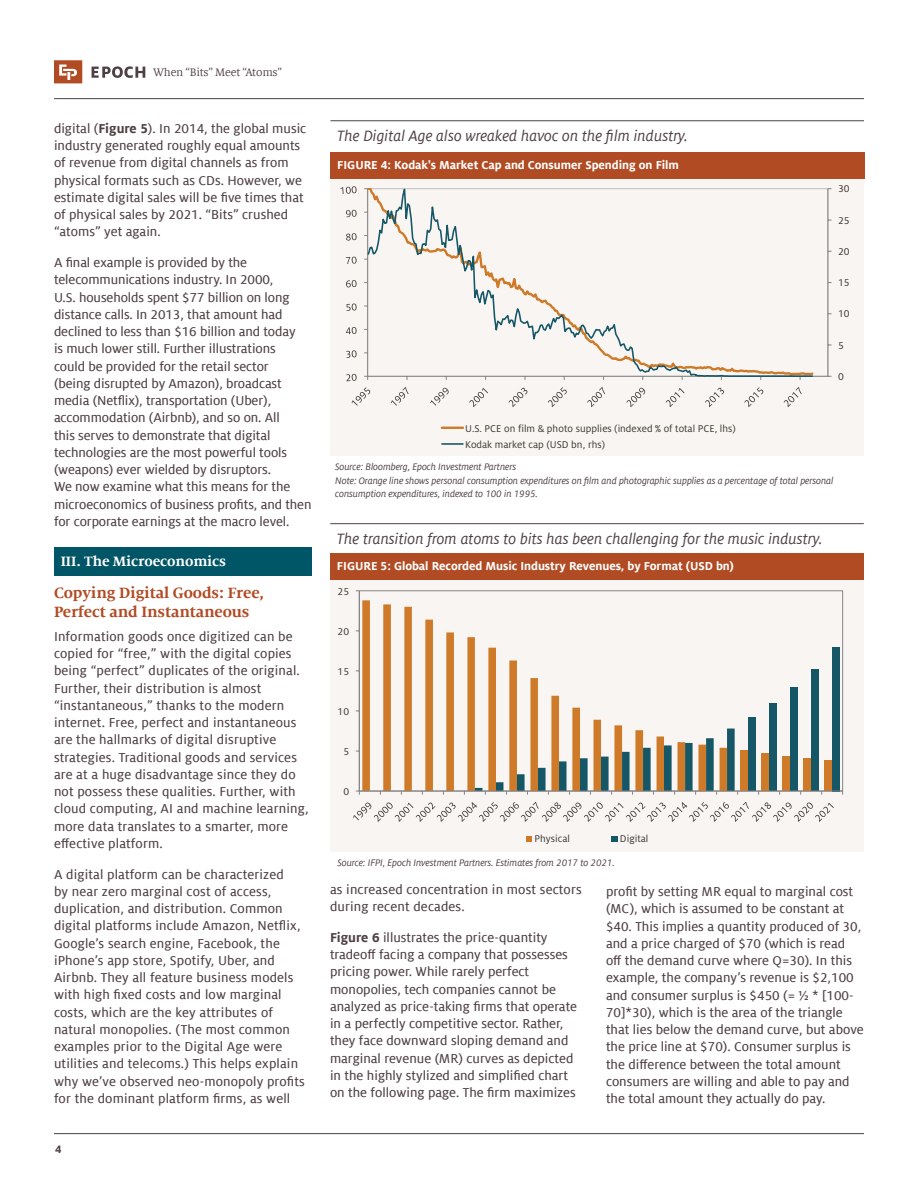
<style>
.page{position:relative;width:918px;height:1188px;background:#fff}
.page>*{position:absolute;margin:0;border:0;box-sizing:border-box;transform-origin:0 0}
.t1{font:italic 16.5px "Milo Offc Pro";color:#4f4042}
.t2{font:700 16.5px/18.8px "Milo Serif Offc Pro";letter-spacing:-.005em;color:#b14b23}
.t3{font:700 15px "Milo Serif Offc Pro";letter-spacing:-.005em;color:#fff}
.t4{font:14.25px/17.2px "Milo Offc Pro Text";color:#4f4042}
.t5{font:700 12.75px "Milo Offc Pro";letter-spacing:-.005em;color:#fff}
.t6{font:12px "Milo Serif Offc Pro";letter-spacing:-.015em;color:#4f4042}
.t7{font:700 12px "Milo Offc Pro";color:#4f4042}
.t8{font:10.95px/16px "Milo Offc Pro";color:#3e3730}
.t9{font:italic 10.5px/13.5px "Milo Offc Pro";letter-spacing:-.01em;color:#4f4042}
.s1{font-family:"Milo Offc Pro";font-weight:700}
</style>
<div class="page">
<hr style="left:54px;top:1133px;width:810px;height:1px;background:#4f4042">
<hr style="left:54px;top:98px;width:810px;height:1px;background:#4f4042">
<svg style="left:92px;top:66px;width:53px;height:12px"></svg>
<svg style="left:54px;top:60px;width:28px;height:23px"></svg>
<div style="left:54px;top:547px;width:258px;height:29px;background:#005666"></div>
<hr style="left:330px;top:120px;width:534px;height:1px;background:#4f4042">
<div style="left:330px;top:174px;width:534px;height:282px;background:#f8f5f2"></div>
<hr style="left:828px;top:189px;width:1px;height:187px;background:#878686">
<hr style="left:367px;top:189px;width:1px;height:187px;background:#878686">
<hr style="left:368px;top:376px;width:460px;height:1px;background:#878686">
<svg style="left:368px;top:189px;width:446px;height:188px"></svg>
<svg style="left:346px;top:374px;width:11px;height:7px"></svg>
<svg style="left:346px;top:350px;width:11px;height:8px"></svg>
<svg style="left:346px;top:327px;width:11px;height:7px"></svg>
<svg style="left:347px;top:304px;width:10px;height:7px"></svg>
<svg style="left:346px;top:280px;width:11px;height:8px"></svg>
<svg style="left:346px;top:257px;width:11px;height:7px"></svg>
<svg style="left:346px;top:233px;width:11px;height:8px"></svg>
<svg style="left:346px;top:210px;width:11px;height:7px"></svg>
<svg style="left:340px;top:186px;width:17px;height:8px"></svg>
<svg style="left:352px;top:387px;width:18px;height:19px"></svg>
<svg style="left:391px;top:387px;width:18px;height:19px"></svg>
<svg style="left:430px;top:388px;width:19px;height:18px"></svg>
<svg style="left:469px;top:388px;width:19px;height:19px"></svg>
<svg style="left:509px;top:388px;width:18px;height:19px"></svg>
<svg style="left:548px;top:387px;width:19px;height:20px"></svg>
<svg style="left:587px;top:387px;width:18px;height:20px"></svg>
<svg style="left:626px;top:388px;width:19px;height:19px"></svg>
<svg style="left:666px;top:388px;width:19px;height:19px"></svg>
<svg style="left:705px;top:388px;width:19px;height:19px"></svg>
<svg style="left:744px;top:387px;width:19px;height:20px"></svg>
<svg style="left:784px;top:387px;width:18px;height:20px"></svg>
<hr style="left:442px;top:427px;width:21px;height:2px;background:#ce7a28">
<hr style="left:442px;top:443px;width:21px;height:2px;background:#155767">
<div style="left:330px;top:579px;width:534px;height:273px;background:#f8f5f2"></div>
<div style="left:741px;top:751px;width:7px;height:40px;background:#ce7a28"></div>
<div style="left:762px;top:754px;width:7px;height:37px;background:#ce7a28"></div>
<div style="left:783px;top:756px;width:7px;height:35px;background:#ce7a28"></div>
<div style="left:804px;top:759px;width:7px;height:32px;background:#ce7a28"></div>
<div style="left:825px;top:761px;width:7px;height:30px;background:#ce7a28"></div>
<svg style="left:362px;top:600px;width:261px;height:191px"></svg>
<div style="left:748px;top:717px;width:8px;height:74px;background:#155767"></div>
<div style="left:769px;top:704px;width:8px;height:87px;background:#155767"></div>
<div style="left:790px;top:688px;width:8px;height:103px;background:#155767"></div>
<div style="left:811px;top:669px;width:8px;height:122px;background:#155767"></div>
<div style="left:832px;top:647px;width:8px;height:144px;background:#155767"></div>
<hr style="left:359px;top:591px;width:1px;height:200px;background:#878686">
<hr style="left:359px;top:791px;width:484px;height:1px;background:#878686">
<svg style="left:475px;top:729px;width:263px;height:66px"></svg>
<svg style="left:353px;top:802px;width:481px;height:20px"></svg>
<svg style="left:526px;top:836px;width:6px;height:6px"></svg>
<svg style="left:611px;top:836px;width:6px;height:6px"></svg>
<hr style="left:330px;top:523px;width:534px;height:1px;background:#4f4042">
<div style="left:330px;top:553px;width:534px;height:27px;background:#b14b23"></div>
<div style="left:330px;top:152px;width:535px;height:26px;background:#b14b23"></div>
<p class="t6" style="left:153px;top:66px;width:131px">When “Bits” Meet “Atoms”</p>
<p class="t4" style="left:54px;top:120px;width:254px">digital (<span class="s1">Figure 5</span>). In 2014, the global music industry generated roughly equal amounts of revenue from digital channels as from physical formats such as CDs. However, we estimate digital sales will be five times that of physical sales by 2021. “Bits” crushed “atoms” yet again.</p>
<p class="t4" style="left:54px;top:254px;width:259px">A final example is provided by the telecommunications industry. In 2000,<br>U.S. households spent $77 billion on long distance calls. In 2013, that amount had declined to less than $16 billion and today<br>is much lower still. Further illustrations<br>could be provided for the retail sector<br>(being disrupted by Amazon), broadcast media (Netflix), transportation (Uber), accommodation (Airbnb), and so on. All<br>this serves to demonstrate that digital technologies are the most powerful tools (weapons) ever wielded by disruptors.<br>We now examine what this means for the microeconomics of business profits, and then for corporate earnings at the macro level.</p>
<p class="t3" style="left:61px;top:552px;width:167px">III. The Microeconomics</p>
<p class="t2" style="left:54px;top:583px;width:212px">Copying Digital Goods: Free,<br>Perfect and Instantaneous</p>
<p class="t4" style="left:54px;top:628px;width:256px">Information goods once digitized can be copied for “free,” with the digital copies being “perfect” duplicates of the original.<br>Further, their distribution is almost “instantaneous,” thanks to the modern internet. Free, perfect and instantaneous are the hallmarks of digital disruptive strategies. Traditional goods and services are at a huge disadvantage since they do not possess these qualities. Further, with cloud computing, AI and machine learning, more data translates to a smarter, more effective platform.</p>
<p class="t4" style="left:54px;top:866px;width:252px">A digital platform can be characterized<br>by near zero marginal cost of access, duplication, and distribution. Common digital platforms include Amazon, Netflix, Google’s search engine, Facebook, the iPhone’s app store, Spotify, Uber, and Airbnb. They all feature business models with high fixed costs and low marginal costs, which are the key attributes of natural monopolies. (The most common examples prior to the Digital Age were utilities and telecoms.) This helps explain why we’ve observed neo-monopoly profits for the dominant platform firms, as well</p>
<p class="t7" style="left:55px;top:1143px;width:8px">4</p>
<p class="t1" style="left:337px;top:127px;width:352px">The Digital Age also wreaked havoc on the film industry.</p>
<p class="t5" style="left:337px;top:158px;width:343px">FIGURE 4: Kodak's Market Cap and Consumer Spending on Film</p>
<p class="t8" style="left:838px;top:181px;width:13px">30</p>
<p class="t8" style="left:838px;top:212px;width:13px">25</p>
<p class="t8" style="left:838px;top:244px;width:13px">20</p>
<p class="t8" style="left:838px;top:275px;width:13px">15</p>
<p class="t8" style="left:838px;top:306px;width:13px">10</p>
<p class="t8" style="left:838px;top:337px;width:7px">5</p>
<p class="t8" style="left:838px;top:369px;width:7px">0</p>
<p class="t8" style="left:465px;top:420px;width:272px">U.S. PCE on film &amp; photo supplies (indexed % of total PCE, lhs)<br>Kodak market cap (USD bn, rhs)</p>
<p class="t9" style="left:335px;top:460px;width:500px">Source: Bloomberg, Epoch Investment Partners<br>Note: Orange line shows personal consumption expenditures on film and photographic supplies as a percentage of total personal consumption expenditures, indexed to 100 in 1995.</p>
<p class="t1" style="left:337px;top:530px;width:487px">The transition from atoms to bits has been challenging for the music industry.</p>
<p class="t5" style="left:337px;top:559px;width:399px">FIGURE 5: Global Recorded Music Industry Revenues, by Format (USD bn)</p>
<p class="t8" style="left:338px;top:583px;width:13px">25</p>
<p class="t8" style="left:338px;top:623px;width:13px">20</p>
<p class="t8" style="left:338px;top:663px;width:13px">15</p>
<p class="t8" style="left:338px;top:703px;width:13px">10</p>
<p class="t8" style="left:343px;top:743px;width:7px">5</p>
<p class="t8" style="left:343px;top:783px;width:7px">0</p>
<p class="t8" style="left:535px;top:831px;width:37px">Physical</p>
<p class="t8" style="left:620px;top:831px;width:30px">Digital</p>
<p class="t9" style="left:338px;top:856px;width:279px">Source: IFPI, Epoch Investment Partners. Estimates from 2017 to 2021.</p>
<p class="t4" style="left:330px;top:881px;width:253px">as increased concentration in most sectors during recent decades.</p>
<p class="t4" style="left:330px;top:929px;width:249px"><span class="s1">Figure 6</span> illustrates the price-quantity tradeoff facing a company that possesses pricing power. While rarely perfect monopolies, tech companies cannot be analyzed as price-taking firms that operate in a perfectly competitive sector. Rather, they face downward sloping demand and marginal revenue (MR) curves as depicted in the highly stylized and simplified chart on the following page. The firm maximizes</p>
<p class="t4" style="left:606px;top:883px;width:259px">profit by setting MR equal to marginal cost (MC), which is assumed to be constant at $40. This implies a quantity produced of 30, and a price charged of $70 (which is read off the demand curve where Q=30). In this example, the company’s revenue is $2,100 and consumer surplus is $450 (= ½ * [100- 70]*30), which is the area of the triangle that lies below the demand curve, but above the price line at $70). Consumer surplus is the difference between the total amount consumers are willing and able to pay and the total amount they actually do pay.</p>
</div>
